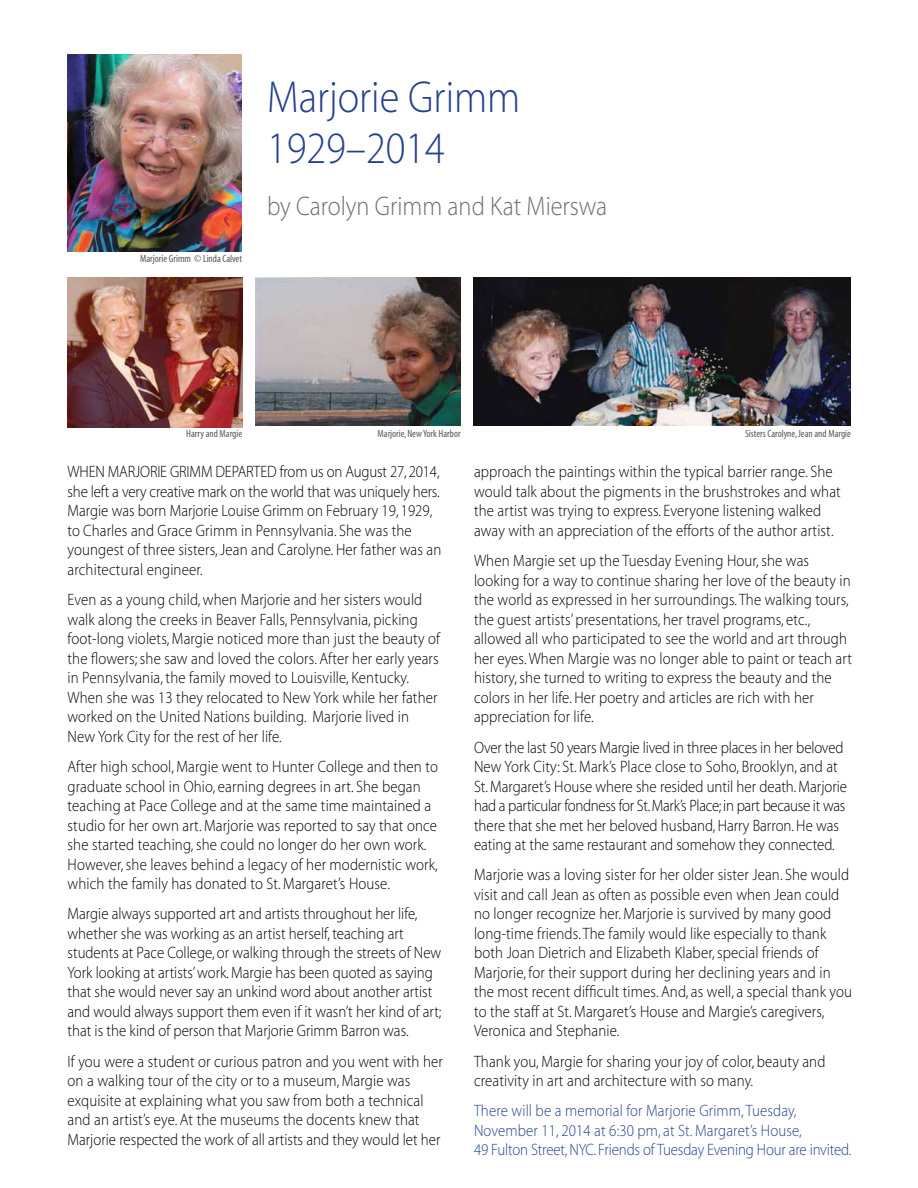
<style>
.page{position:relative;width:918px;height:1188px;background:#fff}
.page>*{position:absolute;margin:0;border:0;box-sizing:border-box;transform-origin:0 0}
.t1{font:45px/51px "Myriad MM 215 600";letter-spacing:-.025em;color:#25408f;scale:.9 1}
.t2{font:27px "Myriad MM 215 600";letter-spacing:-.025em;color:#6d6e71;scale:.9 1}
.t3{font:16.5px/19.5px "Myriad MM 215 600";letter-spacing:-.015em;color:#000;scale:.9 1}
.t4{font:16.5px/19.5px "Myriad MM 215 600";letter-spacing:-.02em;color:#25408f;scale:.9 1}
.t5{font:10.5px "Myriad MM 400 300";letter-spacing:-.12em;color:#58595b}
.t6{font:10.5px "Myriad MM 400 300";letter-spacing:-.14em;color:#58595b}
</style>
<div class="page">
<img style="left:255px;top:278px;width:205px;height:148px">
<img style="left:68px;top:54px;width:174px;height:198px">
<img style="left:68px;top:278px;width:174px;height:149px">
<img style="left:474px;top:278px;width:376px;height:148px">
<p class="t5" style="left:140px;top:254px;width:104px">Marjorie Grimm © Linda Calvet</p>
<h1 class="t1" style="left:267px;top:74px;width:284px">Marjorie Grimm<br>1929–2014</h1>
<h2 class="t2" style="left:267px;top:193px;width:380px">by Carolyn Grimm and Kat M ierswa</h2>
<p class="t6" style="left:378px;top:428px;width:86px">Marjorie, New York Harbor</p>
<p class="t3" style="left:68px;top:463px;width:417px">When Marjorie Grimm departed from us on August 27, 2014, she left a very creative mark on the world that was uniquely hers.<br>Margie was born Marjorie Louise Grimm on February 19, 1929, to Charles and Grace Grimm in Pennsylvania. She was the youngest of three sisters, Jean and Carolyne. Her father was an architectural engineer.</p>
<p class="t3" style="left:68px;top:591px;width:416px">Even as a young child, when Marjorie and her sisters would walk along the creeks in Beaver Falls, Pennsylvania, picking foot-long violets, Margie noticed more than just the beauty of the flowers; she saw and loved the colors. After her early years in Pennsylvania, the family moved to Louisville, Kentucky.<br>When she was 13 they relocated to New York while her father worked on the United Nations building. Marjorie lived in<br>N ew York City for the rest of her life.</p>
<p class="t3" style="left:68px;top:758px;width:413px">After high school, Margie went to H unter College and then to graduate school in Ohio, earning degrees in art. She began teaching at Pace College and at the same time maintained a studio for her own art. Marjorie was reported to say that once she started teaching, she could no longer do her own work.<br>However, she leaves behind a legacy of her modernistic work, which the family has donated to St. Margaret’s House.</p>
<p class="t3" style="left:68px;top:905px;width:418px">Margie always supported art and artists throughout her life, whether she was working as an artist herself, teaching art students at Pace College, or walking through the streets of New York looking at artists’ work. Margie has been quoted as saying that she would never say an unkind word about another artist and would always support them even if it wasn’t her kind of art; that is the kind of person that Marjorie Grimm Barron was.</p>
<p class="t3" style="left:68px;top:1052px;width:419px">If you were a student or curious patron and you went with her on a walking tour of the city or to a museum, Margie was exquisite at explaining what you saw from both a technical and an artist’s eye. At the museums the docents knew that Marjorie respected the work of all artists and they would let her</p>
<p class="t5" style="left:186px;top:428px;width:59px">Harry and Margie</p>
<p class="t5" style="left:745px;top:428px;width:109px">Sisters Carolyne, Jean and Margie</p>
<p class="t3" style="left:474px;top:463px;width:409px">approach the paintings within the typical barrier range. She would talk about the pigments in the brushstrokes and what the artist was trying to express. Everyone listening walked away with an appreciation of the efforts of the author artist.</p>
<p class="t3" style="left:474px;top:552px;width:422px">When Margie set up the Tuesday Evening Hour, she was looking for a way to continue sharing her love of the beauty in the world as expressed in her surroundings. The walking tours, the guest artists’ presentations, her travel programs, etc., allowed all who participated to see the world and art through her eyes. When Margie was no longer able to paint or teach art history, she turned to writing to express the beauty and the colors in her life. Her poetry and articles are rich with her appreciation for life.</p>
<p class="t3" style="left:474px;top:738px;width:416px">Over the last 50 years Margie lived in three places in her beloved New York City: St. Mark’s Place close to Soho, Brooklyn, and at St. Margaret’s House where she resided until her death. Marjorie had a particular fondness for St. Mark’s Place; in part because it was there that she met her beloved husband, Harry Barron. He was eating at the same restaurant and somehow they connected.</p>
<p class="t3" style="left:474px;top:866px;width:422px">Marjorie was a loving sister for her older sister Jean. She would visit and call Jean as often as possible even when Jean could no longer recognize her. Marjorie is survived by many good long-time friends. The family would like especially to thank both Joan Dietrich and Elizabeth Klaber, special friends of Marjorie, for their support during her declining years and in the most recent difficult times. And, as well, a special thank you to the staff at St. Margaret’s H ouse and Margie’s caregivers, Veronica and Stephanie.</p>
<p class="t3" style="left:474px;top:1052px;width:392px">Thank you, Margie for sharing your joy of color, beauty and creativity in art and architecture with so many.</p>
<p class="t4" style="left:474px;top:1102px;width:421px">There will be a memorial for Marjorie Grimm, Tuesday,<br>November 11, 2014 at 6:30 pm, at St. Margaret’s House,<br>49 Fulton Street, NYC. Friends of Tuesday Evening H our are invited.</p>
</div>
